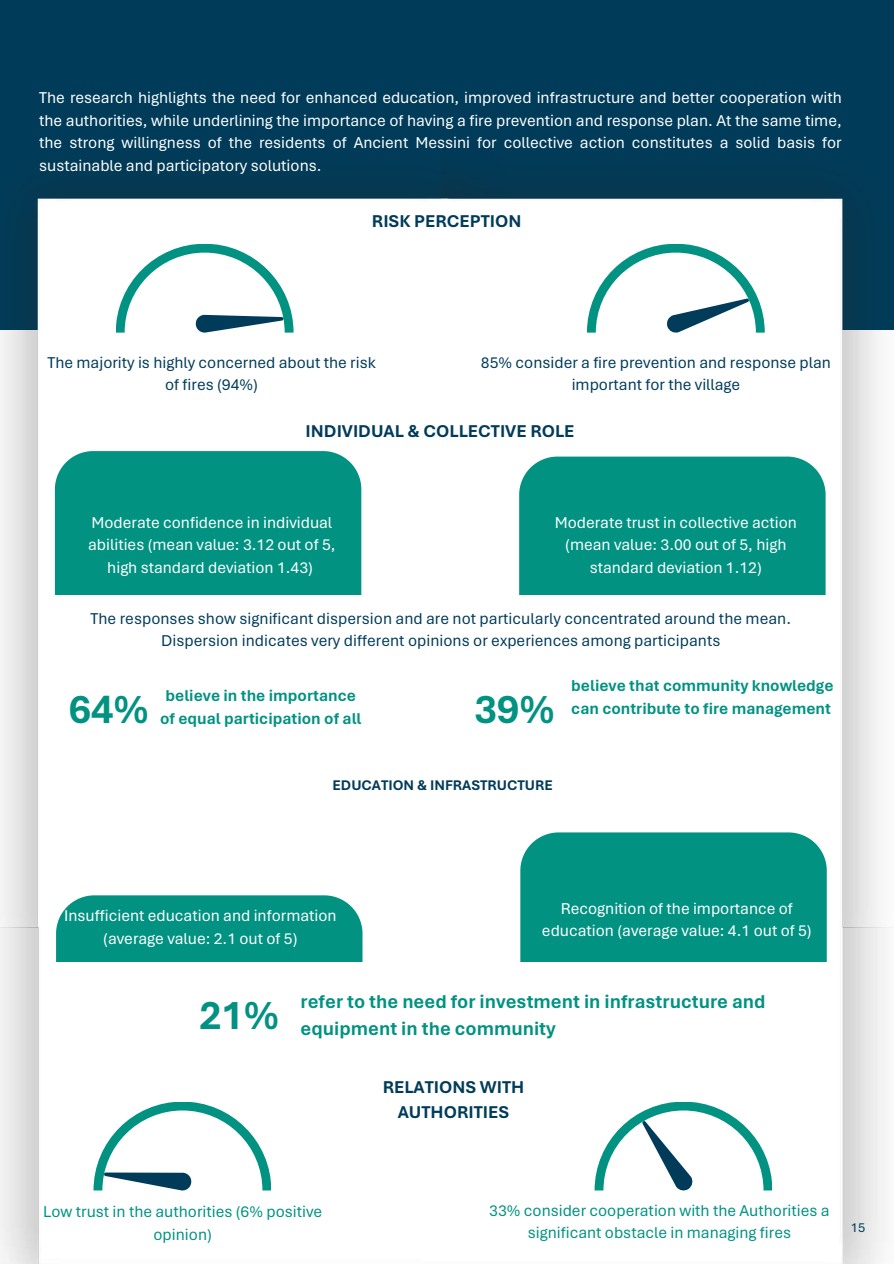
<style>
.page{position:relative;width:894px;height:1264px;background:#fff}
.page>*{position:absolute;margin:0;border:0;box-sizing:border-box;transform-origin:0 0}
.t1{font:700 42px "Aptos";color:#019282}
.t2{font:700 19.5px/27px "Aptos";color:#019282}
.t3{font:700 18px/24.8px "Aptos";color:#003c5a;text-align:center}
.t4{font:16.5px/22.5px "Aptos";color:#fff;text-align:center}
.t5{font:16.5px/22.5px "Aptos";color:#003c5a;text-align:center}
.t6{font:16.5px/22.5px "Aptos";color:#019282;text-align:center}
.t7{font:700 16.5px/22.5px "Aptos";color:#019282;text-align:center}
.t8{font:700 14.7px "Aptos";color:#003c5a}
.t9{font:13.5px "Aptos";color:#003c5a}
</style>
<div class="page">
<div style="left:0;top:0;width:893px;height:329px;background:#003c5a"></div>
<img style="left:0;top:196px;width:441px;height:731px">
<img style="left:441px;top:180px;width:452px;height:747px">
<img style="left:1px;top:927px;width:362px;height:336px">
<img style="left:520px;top:927px;width:373px;height:336px">
<svg style="left:116px;top:244px;width:177px;height:88px;background:#c9e2e2"></svg>
<svg style="left:586px;top:244px;width:178px;height:88px;background:#cae3e2"></svg>
<div style="left:55px;top:451px;width:306px;height:143px;background:#019282"></div>
<div style="left:519px;top:456px;width:306px;height:138px;background:#019282"></div>
<svg style="left:93px;top:1101px;width:178px;height:89px"></svg>
<svg style="left:594px;top:1101px;width:178px;height:89px"></svg>
<div style="left:56px;top:895px;width:306px;height:66px;background:#019282"></div>
<div style="left:520px;top:832px;width:306px;height:129px;background:#019282"></div>
<p class="t4" style="left:39px;top:87px;width:803px;text-align:justify">The research highlights the need for enhanced education, improved infrastructure and better cooperation with the authorities, while underlining the importance of having a fire prevention and response plan. At the same time, the strong willingness of the residents of Ancient Messini for collective action constitutes a solid basis for sustainable and participatory solutions.</p>
<p class="t3" style="left:372px;top:208px;width:151px">RISK PERCEPTION</p>
<p class="t5" style="left:47px;top:351px;width:329px">The majority is highly concerned about the risk of fires (94%)</p>
<p class="t5" style="left:481px;top:351px;width:351px">85% consider a fire prevention and response plan important for the village</p>
<p class="t3" style="left:305px;top:419px;width:270px">INDIVIDUAL &amp; COLLECTIVE ROLE</p>
<p class="t4" style="left:88px;top:511px;width:249px">Moderate confidence in individual abilities (mean value: 3.12 out of 5, high standard deviation 1.43)</p>
<p class="t4" style="left:554px;top:511px;width:244px">Moderate trust in collective action (mean value: 3.00 out of 5, high standard deviation 1.12)</p>
<p class="t5" style="left:91px;top:607px;width:701px">The responses show significant dispersion and are not particularly concentrated around the mean.<br>Dispersion indicates very different opinions or experiences among participants</p>
<h1 class="t1" style="left:69px;top:683px;width:82px">64%</h1>
<p class="t7" style="left:160px;top:684px;width:203px">believe in the importance of equal participation of all</p>
<p class="t7" style="left:571px;top:674px;width:264px">believe that community knowledge</p>
<h1 class="t1" style="left:474px;top:683px;width:82px">39%</h1>
<p class="t7" style="left:571px;top:697px;width:261px">can contribute to fire management</p>
<p class="t8" style="left:332px;top:776px;width:222px">EDUCATION &amp; INFRASTRUCTURE</p>
<p class="t4" style="left:64px;top:904px;width:274px">Insufficient education and information (average value: 2.1 out of 5)</p>
<p class="t4" style="left:542px;top:896px;width:271px">Recognition of the importance of education (average value: 4.1 out of 5)</p>
<h1 class="t1" style="left:199px;top:989px;width:82px">21%</h1>
<p class="t2" style="left:300px;top:987px;width:466px">refer to the need for investment in infrastructure and equipment in the community</p>
<p class="t3" style="left:382px;top:1075px;width:143px">RELATIONS WITH<br>AUTHORITIES</p>
<p class="t6" style="left:43px;top:1200px;width:280px">Low trust in the authorities (6% positive opinion)</p>
<p class="t6" style="left:489px;top:1198px;width:342px">33% consider cooperation with the Authorities a significant obstacle in managing fires</p>
<p class="t9" style="left:850px;top:1218px;width:16px">15</p>
</div>
